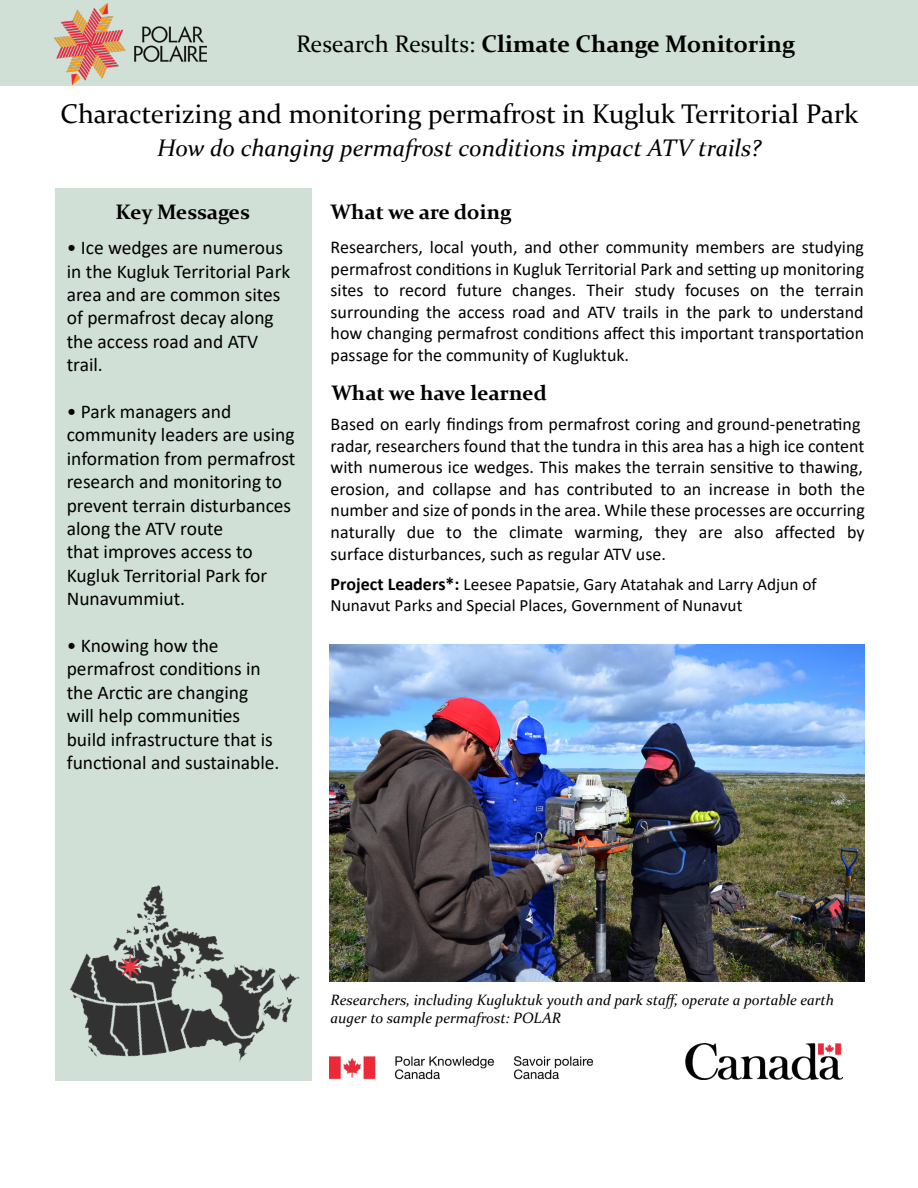
<style>
.page{position:relative;width:918px;height:1188px;background:#fff}
.page>*{position:absolute;margin:0;border:0;box-sizing:border-box;transform-origin:0 0}
.t1{font:45px "Minion Pro";color:#ef3742}
.t2{font:27px "Constantia";color:#000}
.t3{font:italic 24px "Constantia";color:#000}
.t4{font:700 24px "Constantia";color:#000}
.t5{font:700 21px "Constantia";color:#000}
.t6{font:19.5px/23.4px "Calibri";color:#000}
.t7{font:18px/21.6px "Calibri";color:#000;text-align:justify}
.t8{font:17.25px/20.7px "Calibri";color:#000}
.t9{font:italic 15px/18px "Constantia";color:#000}
.s1{font-weight:400}
.s2{font-weight:700;font-size:18px}
</style>
<div class="page">
<div style="left:55px;top:189px;width:256px;height:892px;background:#d1e0d7"></div>
<div style="left:0;top:1px;width:918px;height:85px;background:#d1e0d7"></div>
<img style="left:54px;top:4px;width:153px;height:81px">
<img style="left:332px;top:1044px;width:510px;height:36px">
<img style="left:70px;top:850px;width:262px;height:231px">
<img style="left:330px;top:644px;width:535px;height:337px">
<h3 class="t4" style="left:296px;top:27px;width:501px"><span class="s1">Research Results:</span> Climate Change Monitoring</h3>
<h2 class="t2" style="left:60px;top:95px;width:800px">Characterizing and monitoring permafrost in Kugluk Territorial Park</h2>
<h3 class="t3" style="left:157px;top:131px;width:606px">How do changing permafrost conditions impact ATV trails?</h3>
<p class="t5" style="left:116px;top:198px;width:136px">Key Messages</p>
<p class="t6" style="left:67px;top:236px;width:225px">• Ice wedges are numerous in the Kugluk Territorial Park area and are common sites of permafrost decay along the access road and ATV trail.</p>
<p class="t6" style="left:67px;top:399px;width:230px">• Park managers and community leaders are using information from permafrost research and monitoring to prevent terrain disturbances along the ATV route<br>that improves access to<br>Kugluk Territorial Park for<br>Nunavummiut.</p>
<p class="t6" style="left:67px;top:633px;width:214px">• Knowing how the permafrost conditions in the Arctic are changing will help communities build infrastructure that is functional and sustainable.</p>
<p class="t5" style="left:331px;top:197px;width:183px">What we are doing</p>
<p class="t7" style="left:331px;top:236px;width:535px">Researchers, local youth, and other community members are studying permafrost conditions in Kugluk Territorial Park and setting up monitoring sites to record future changes. Their study focuses on the terrain surrounding the access road and ATV trails in the park to understand how changing permafrost conditions affect this important transportation passage for the community of Kugluktuk.</p>
<p class="t5" style="left:331px;top:378px;width:217px">What we have learned</p>
<p class="t7" style="left:331px;top:413px;width:536px;text-align:left">Based on early findings from permafrost coring and ground-penetrating radar, researchers found that the tundra in this area has a high ice content with numerous ice wedges. This makes the terrain sensitive to thawing, erosion, and collapse and has contributed to an increase in both the number and size of ponds in the area. While these processes are occurring naturally due to the climate warming, they are also affected by surface disturbances, such as regular ATV use.</p>
<p class="t8" style="left:331px;top:574px;width:488px"><span class="s2">Project Leaders*:</span> Leesee Papatsie, Gary Atatahak and Larry Adjun of<br>Nunavut Parks and Special Places, Government of Nunavut</p>
<h1 class="t1" style="left:117px;top:934px;width:28px">✴</h1>
<p class="t9" style="left:331px;top:990px;width:505px">Researchers, including Kugluktuk youth and park staff, operate a portable earth auger to sample permafrost: POLAR</p>
</div>
